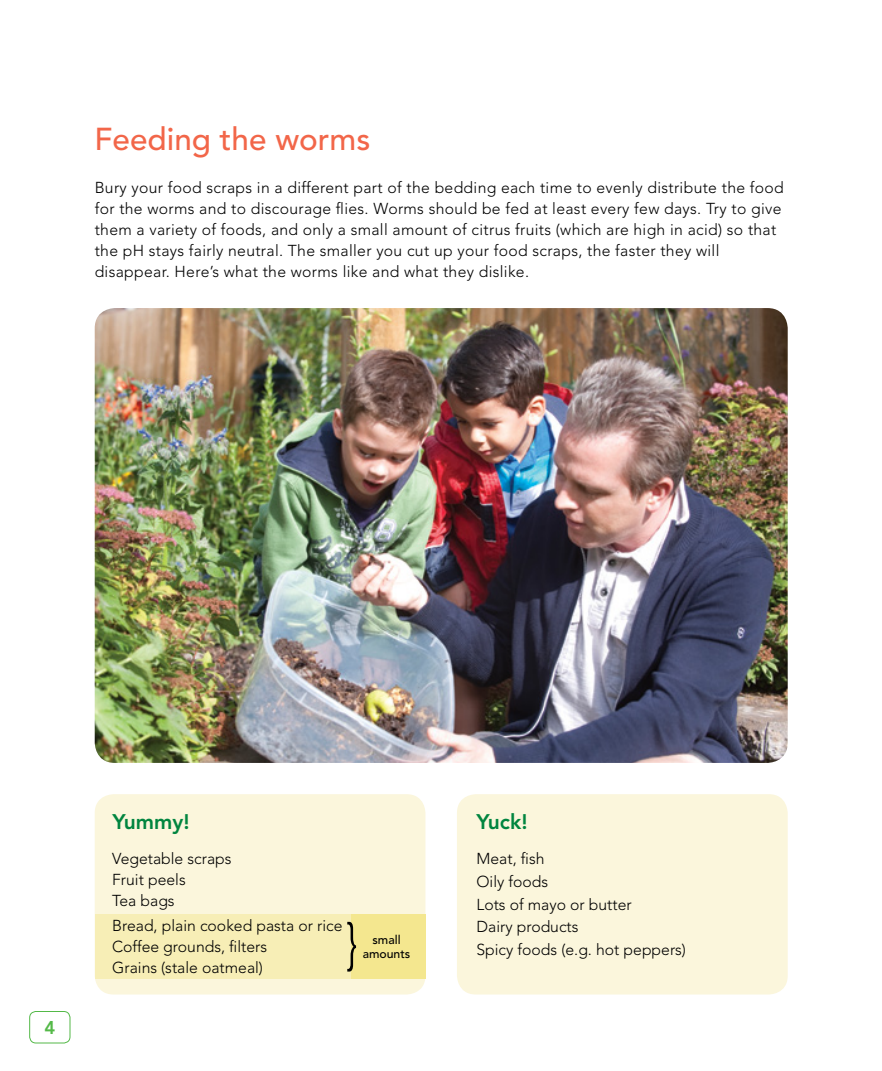
<style>
.page{position:relative;width:882px;height:1071px;background:#fff}
.page>*{position:absolute;margin:0;border:0;box-sizing:border-box;transform-origin:0 0}
.t1{font:500 31.5px "Avenir";color:#f26649}
.t2{font:800 21px "Avenir";color:#00853f}
.t3{font:800 18.38px "Avenir";color:#54b948}
.t4{font:300 15.75px/21px "Avenir";letter-spacing:.02em;color:#000}
.t5{font:300 15.75px/21px "Avenir";color:#000}
.t6{font:500 12.25px/14px "Avenir";color:#000;text-align:center}
</style>
<div class="page">
<div style="left:29px;top:1011px;width:41px;height:32px;border:1px solid #54b948;border-radius:6px"></div>
<img style="left:95px;top:308px;width:693px;height:455px">
<div style="left:95px;top:794px;width:330px;height:201px;background:#fbf6dc;border-radius:19px"></div>
<div style="left:457px;top:794px;width:331px;height:201px;background:#fbf6dc;border-radius:19px"></div>
<svg style="left:95px;top:915px;width:330px;height:64px;background:#f4ebac"></svg>
<h1 class="t1" style="left:94px;top:121px;width:277px">Feeding the worms</h1>
<p class="t4" style="left:95px;top:177px;width:691px">Bury your food scraps in a different part of the bedding each time to evenly distribute the food for the worms and to discourage flies. Worms should be fed at least every few days. Try to give them a variety of foods, and only a small amount of citrus fruits (which are high in acid) so that the pH stays fairly neutral. The smaller you cut up your food scraps, the faster they will disappear. Here’s what the worms like and what they dislike.</p>
<p class="t3" style="left:44px;top:1017px;width:12px">4</p>
<h2 class="t2" style="left:112px;top:810px;width:79px">Yummy!</h2>
<h2 class="t2" style="left:476px;top:810px;width:53px">Yuck!</h2>
<p class="t5" style="left:476px;top:847px;width:211px;line-height:22.8px">Meat, fish<br>Oily foods<br>Lots of mayo or butter<br>Dairy products<br>Spicy foods (e.g. hot peppers)</p>
<p class="t5" style="left:112px;top:848px;width:121px">Vegetable scraps<br>Fruit peels<br>Tea bags</p>
<p class="t5" style="left:112px;top:915px;width:232px">Bread, plain cooked pasta or rice<br>Coffee grounds, filters<br>Grains (stale oatmeal)</p>
<p class="t6" style="left:363px;top:933px;width:49px">small amounts</p>
</div>
